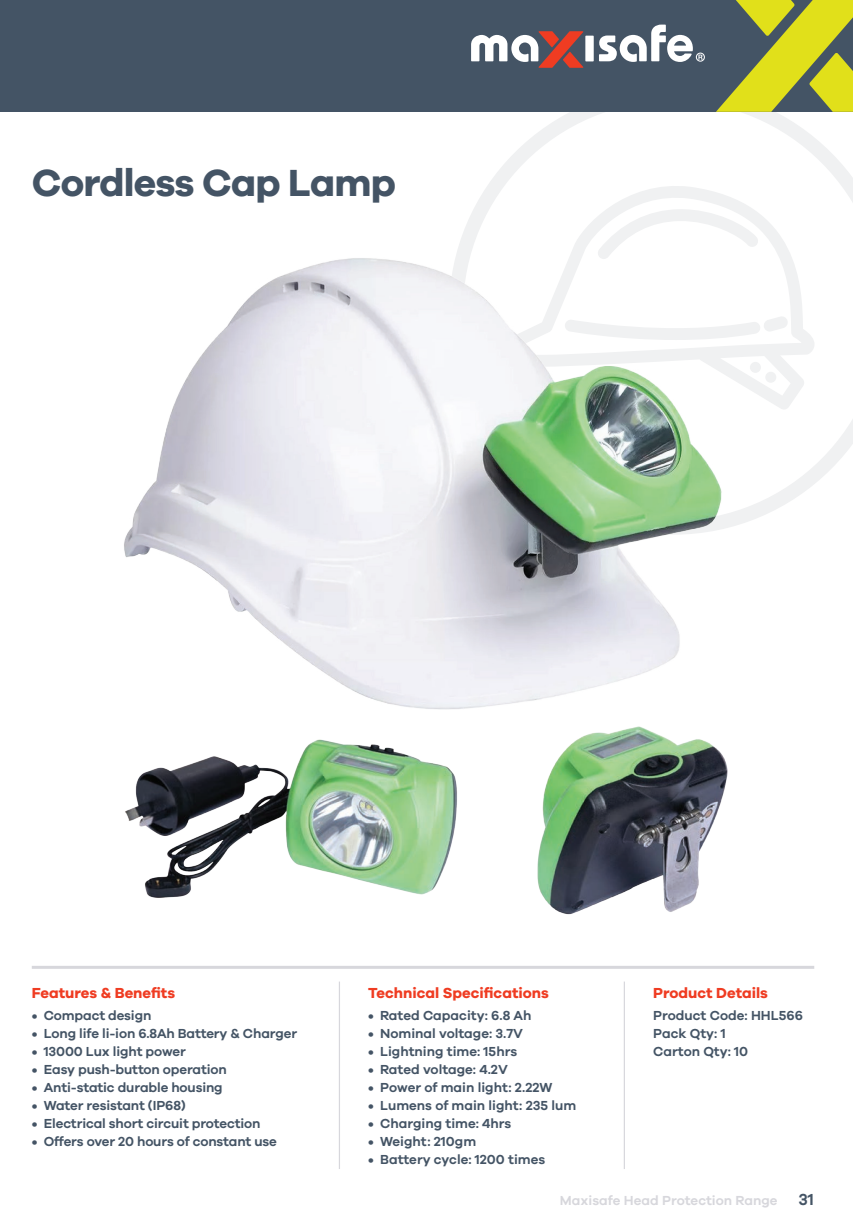
<style>
.page{position:relative;width:853px;height:1226px;background:#fff}
.page>*{position:absolute;margin:0;border:0;box-sizing:border-box;transform-origin:0 0}
.t1{font:700 39px "Galano Grotesque";letter-spacing:-.02em;color:#445465}
.t2{font:600 16.5px "Galano Grotesque";color:#445465}
.t3{font:700 15px "Galano Grotesque";color:#ef3c22}
.t4{font:600 13.5px/18px "Galano Grotesque";letter-spacing:-.01em;color:#445465}
.t5{font:600 13.5px "Galano Grotesque";color:#d7d7dc}
</style>
<div class="page">
<svg style="left:464px;top:112px;width:389px;height:417px"></svg>
<div style="left:0;top:0;width:853px;height:112px;background:#445465"></div>
<svg style="left:471px;top:25px;width:234px;height:43px"></svg>
<hr style="left:32px;top:966px;width:782px;height:3px;background:#d7d7dc">
<hr style="left:624px;top:982px;width:1px;height:187px;background:#d7d7dc">
<hr style="left:339px;top:982px;width:1px;height:187px;background:#d7d7dc">
<img style="left:124px;top:231px;width:599px;height:479px">
<img style="left:125px;top:739px;width:332px;height:159px">
<img style="left:537px;top:726px;width:191px;height:189px">
<svg style="left:716px;top:0;width:137px;height:112px"></svg>
<h1 class="t1" style="left:32px;top:159px;width:366px">Cordless Cap Lamp</h1>
<p class="t3" style="left:32px;top:983px;width:145px">Features &amp; Benefits</p>
<p class="t4" style="left:32px;top:1006px;width:121px">• Compact design</p>
<p class="t4" style="left:32px;top:1024px;width:267px">• Long life li-ion 6.8Ah Battery &amp; Charger</p>
<p class="t4" style="left:32px;top:1042px;width:156px">• 13000 Lux light power</p>
<p class="t4" style="left:32px;top:1060px;width:197px">• Easy push-button operation</p>
<p class="t4" style="left:32px;top:1078px;width:192px">• Anti-static durable housing</p>
<p class="t4" style="left:32px;top:1096px;width:155px">• Water resistant (IP68)</p>
<p class="t4" style="left:32px;top:1114px;width:230px">• Electrical short circuit protection</p>
<p class="t4" style="left:32px;top:1132px;width:247px">• Offers over 20 hours of constant use</p>
<p class="t3" style="left:368px;top:983px;width:182px">Technical Specifications</p>
<p class="t4" style="left:368px;top:1006px;width:165px">• Rated Capacity: 6.8 Ah</p>
<p class="t4" style="left:368px;top:1024px;width:156px">• Nominal voltage: 3.7V</p>
<p class="t4" style="left:368px;top:1042px;width:151px">• Lightning time: 15hrs</p>
<p class="t4" style="left:368px;top:1060px;width:141px">• Rated voltage: 4.2V</p>
<p class="t4" style="left:368px;top:1078px;width:186px">• Power of main light: 2.22W</p>
<p class="t4" style="left:368px;top:1096px;width:210px">• Lumens of main light: 235 lum</p>
<p class="t4" style="left:368px;top:1114px;width:145px">• Charging time: 4hrs</p>
<p class="t4" style="left:368px;top:1132px;width:110px">• Weight: 210gm</p>
<p class="t4" style="left:368px;top:1150px;width:179px">• Battery cycle: 1200 times</p>
<p class="t3" style="left:653px;top:983px;width:116px">Product Details</p>
<p class="t4" style="left:653px;top:1006px;width:151px">Product Code: HHL566<br>Pack Qty: 1<br>Carton Qty: 10</p>
<p class="t5" style="left:560px;top:1192px;width:219px">Maxisafe Head Protection Range</p>
<p class="t2" style="left:798px;top:1190px;width:17px">31</p>
</div>
